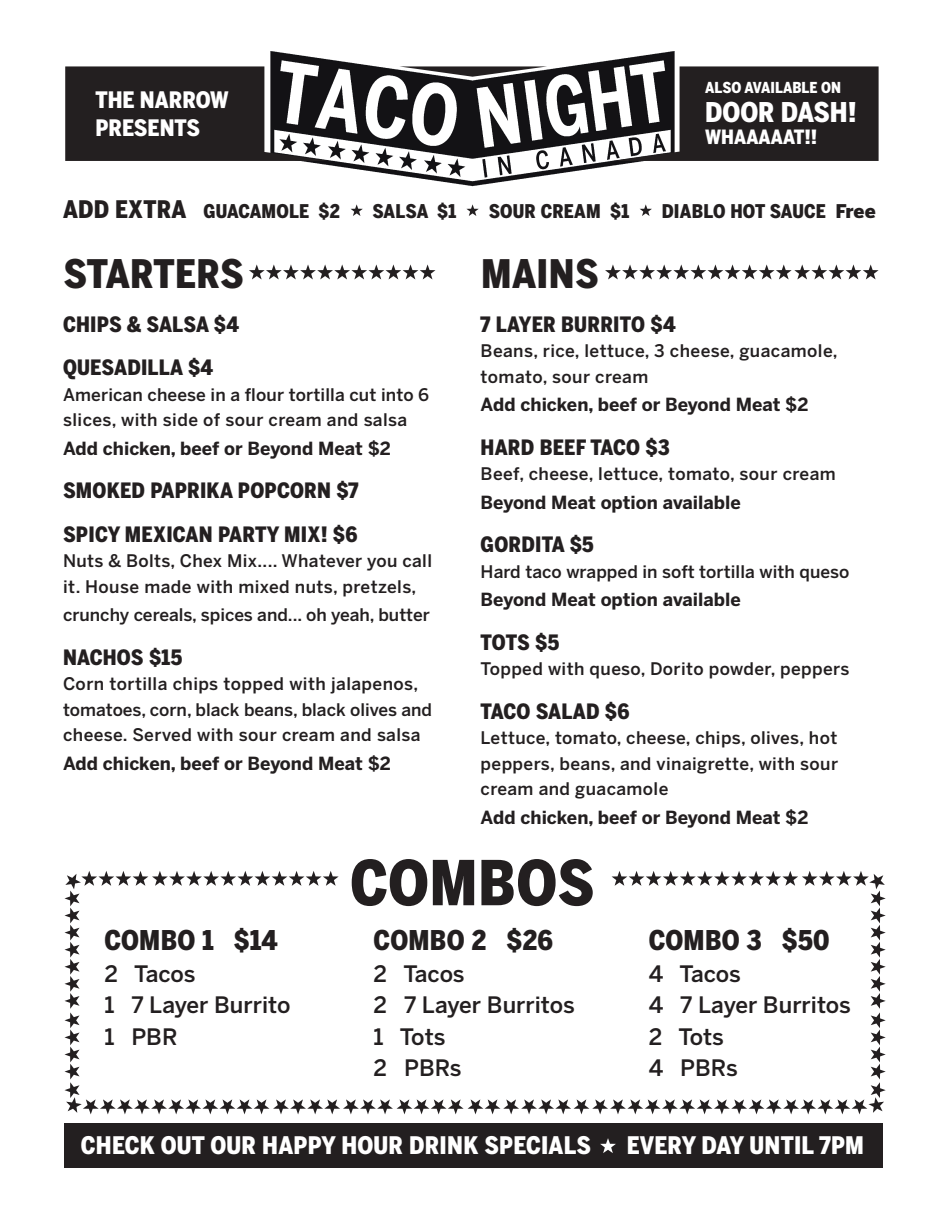
<style>
.page{position:relative;width:945px;height:1215px;background:#fff}
.page>*{position:absolute;margin:0;border:0;box-sizing:border-box;transform-origin:0 0}
.t1{font:900 61.35px "Benton Sans Cond";letter-spacing:.01em;color:#231f20}
.t2{font:900 39px "Benton Sans Cond";letter-spacing:.01em;color:#231f20}
.t3{font:900 27px "Benton Sans Cond";letter-spacing:.01em;color:#231f20}
.t4{font:900 27px "Benton Sans Cond";color:#fff}
.t5{font:900 24px "Benton Sans Cond";letter-spacing:.01em;color:#fff}
.t6{font:500 22.5px/31.5px "Benton Sans";color:#231f20}
.t7{font:900 22.5px/28.5px "Benton Sans Cond";color:#fff}
.t8{font:900 21px/43.5px "Benton Sans Cond";letter-spacing:.01em;color:#231f20}
.t9{font:900 19.5px "Benton Sans Cond";letter-spacing:.005em;color:#fff}
.t10{font:900 18.75px "Benton Sans Cond";letter-spacing:.01em;color:#231f20}
.t11{font:700 18px "Benton Sans";color:#231f20}
.t12{font:500 17.25px/25.5px "Benton Sans";letter-spacing:.02em;color:#231f20}
.t13{font:500 17.25px "Benton Sans";color:#231f20}
.t14{font:900 15px "Benton Sans Cond";color:#fff}
.s1{font-size:24px}
.s2{font-family:"Benton Sans"}
</style>
<div class="page">
<img style="left:270px;top:51px;width:405px;height:136px">
<svg style="left:65px;top:66px;width:264px;height:95px;background:#3a3638"></svg>
<svg style="left:612px;top:66px;width:267px;height:95px;background:#3c393a"></svg>
<div style="left:65px;top:1123px;width:818px;height:45px;background:#231f20"></div>
<svg style="left:399px;top:66px;width:148px;height:11px"></svg>
<svg style="left:640px;top:204px;width:12px;height:12px"></svg>
<svg style="left:466px;top:204px;width:13px;height:12px"></svg>
<svg style="left:351px;top:204px;width:12px;height:12px"></svg>
<svg style="left:249px;top:264px;width:186px;height:15px"></svg>
<svg style="left:65px;top:871px;width:821px;height:243px"></svg>
<svg style="left:605px;top:264px;width:274px;height:15px"></svg>
<svg style="left:600px;top:1138px;width:16px;height:15px"></svg>
<h3 class="t7" style="left:95px;top:85px;width:135px">THE NARROW<br>PRESENTS</h3>
<p class="t14" style="left:705px;top:79px;width:137px">ALSO AVAILABLE ON</p>
<h3 class="t4" style="left:705px;top:96px;width:153px">DOOR DASH!</h3>
<p class="t9" style="left:705px;top:126px;width:114px">WHAAAAAT!!</p>
<p class="t10" style="left:63px;top:200px;width:278px"><span class="s1">ADD EXTRA</span> GUACAMOLE $2</p>
<p class="t10" style="left:372px;top:200px;width:85px">SALSA $1</p>
<p class="t10" style="left:489px;top:200px;width:142px">SOUR CREAM $1</p>
<p class="t10" style="left:662px;top:200px;width:216px">DIABLO HOT SAUCE <span class="s2">Free</span></p>
<h2 class="t2" style="left:63px;top:251px;width:182px">STARTERS</h2>
<p class="t8" style="left:63px;top:302px;width:178px">CHIPS &amp; SALSA $4<br>QUESADILLA $4</p>
<p class="t12" style="left:63px;top:381px;width:368px">American cheese in a flour tortilla cut into 6 slices, with side of sour cream and salsa</p>
<p class="t11" style="left:63px;top:437px;width:330px">Add chicken, beef or Beyond Meat $2</p>
<p class="t8" style="left:63px;top:469px;width:297px">SMOKED PAPRIKA POPCORN $7<br>SPICY MEXICAN PARTY MIX! $6</p>
<p class="t12" style="left:63px;top:548px;width:371px">Nuts &amp; Bolts, Chex Mix.... Whatever you call it. House made with mixed nuts, pretzels,</p>
<p class="t13" style="left:63px;top:605px;width:368px">crunchy cereals, spices and... oh yeah, butter</p>
<p class="t8" style="left:63px;top:635px;width:121px">NACHOS $15</p>
<p class="t12" style="left:63px;top:671px;width:371px">Corn tortilla chips topped with jalapenos, tomatoes, corn, black beans, black olives and cheese. Served with sour cream and salsa</p>
<p class="t11" style="left:63px;top:752px;width:330px">Add chicken, beef or Beyond Meat $2</p>
<h2 class="t2" style="left:481px;top:251px;width:119px">MAINS</h2>
<p class="t8" style="left:481px;top:302px;width:197px">7 LAYER BURRITO $4</p>
<p class="t12" style="left:481px;top:338px;width:359px">Beans, rice, lettuce, 3 cheese, guacamole, tomato, sour cream</p>
<p class="t11" style="left:481px;top:394px;width:330px">Add chicken, beef or Beyond Meat $2</p>
<p class="t8" style="left:481px;top:425px;width:191px">HARD BEEF TACO $3</p>
<p class="t12" style="left:481px;top:461px;width:357px">Beef, cheese, lettuce, tomato, sour cream</p>
<p class="t11" style="left:481px;top:491px;width:262px">Beyond Meat option available</p>
<p class="t8" style="left:481px;top:523px;width:115px">GORDITA $5</p>
<p class="t12" style="left:481px;top:558px;width:370px">Hard taco wrapped in soft tortilla with queso</p>
<p class="t11" style="left:481px;top:589px;width:262px">Beyond Meat option available</p>
<p class="t8" style="left:481px;top:620px;width:80px">TOTS $5</p>
<p class="t12" style="left:481px;top:656px;width:370px">Topped with queso, Dorito powder, peppers</p>
<p class="t8" style="left:481px;top:689px;width:150px">TACO SALAD $6</p>
<p class="t12" style="left:481px;top:725px;width:359px;text-align:justify">Lettuce, tomato, cheese, chips, olives, hot peppers, beans, and vinaigrette, with sour cream and guacamole</p>
<p class="t11" style="left:481px;top:806px;width:330px">Add chicken, beef or Beyond Meat $2</p>
<h3 class="t3" style="left:104px;top:925px;width:175px">COMBO 1 $14</h3>
<h3 class="t6" style="left:104px;top:958px;width:188px">2 Tacos<br>1 7 Layer Burrito<br>1 PBR</h3>
<h1 class="t1" style="left:350px;top:847px;width:246px">COMBOS</h1>
<h3 class="t3" style="left:374px;top:925px;width:181px">COMBO 2 $26</h3>
<h3 class="t6" style="left:374px;top:958px;width:203px">2 Tacos<br>2 7 Layer Burritos<br>1 Tots<br>2 PBRs</h3>
<h3 class="t3" style="left:649px;top:925px;width:182px">COMBO 3 $50</h3>
<h3 class="t6" style="left:649px;top:958px;width:204px">4 Tacos<br>4 7 Layer Burritos<br>2 Tots<br>4 PBRs</h3>
<h3 class="t5" style="left:81px;top:1132px;width:512px">CHECK OUT OUR HAPPY HOUR DRINK SPECIALS</h3>
<h3 class="t5" style="left:627px;top:1132px;width:239px">EVERY DAY UNTIL 7PM</h3>
</div>
